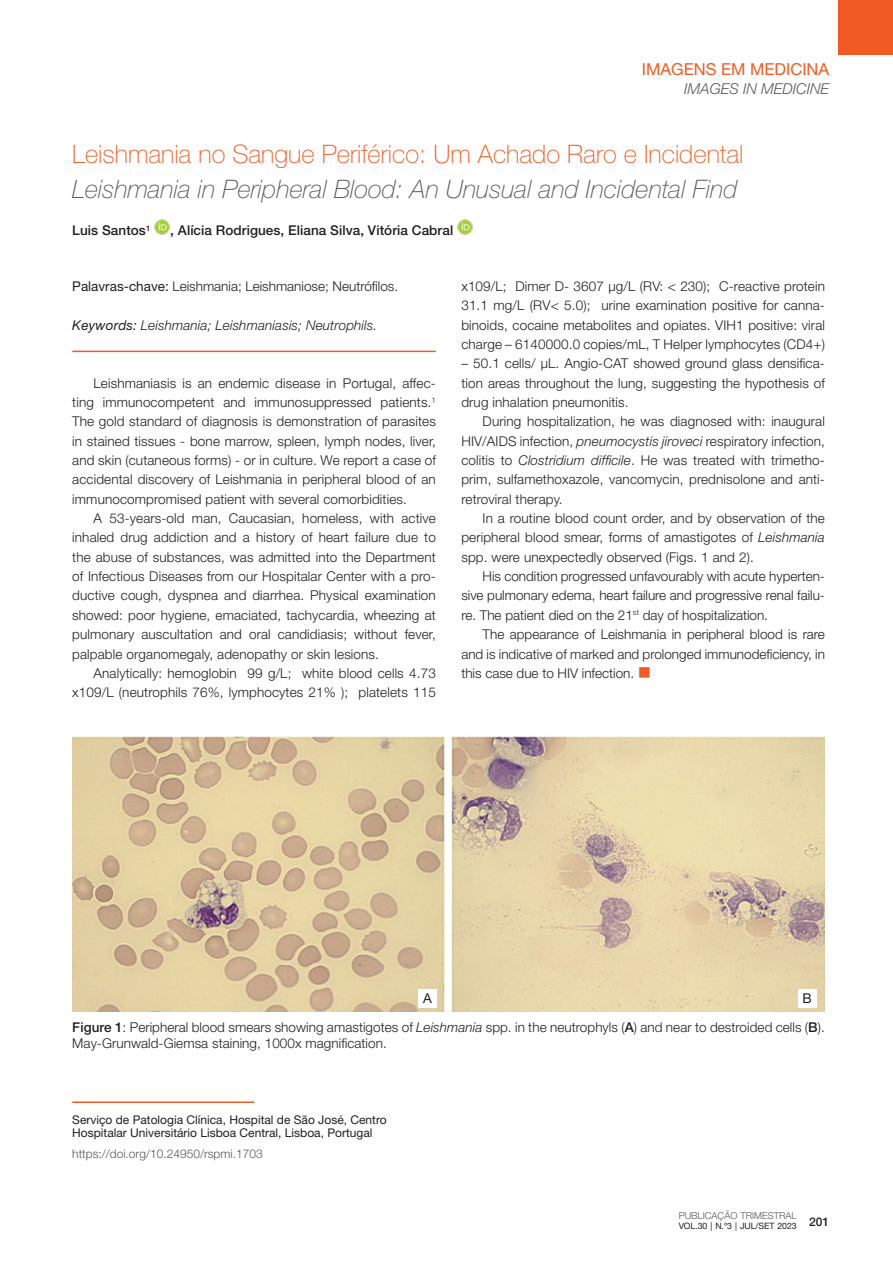
<style>
.page{position:relative;width:893px;height:1263px;background:#fff}
.page>*{position:absolute;margin:0;border:0;box-sizing:border-box;transform-origin:0 0}
.t1{font:italic 100 25.5px "Helvetica Neue LT Std";color:#58595b}
.t2{font:100 25.5px "Helvetica Neue LT Std";color:#f15a22}
.t3{font:16.5px "Helvetica Neue LT Std";color:#f15a22}
.t4{font:italic 300 15px "Helvetica Neue LT Std";color:#58595b}
.t5{font:300 13.5px/19.4px "Helvetica Neue LT Std";letter-spacing:.01em;color:#231f20;text-align:justify}
.t6{font:500 13.5px "Helvetica Neue LT Std";letter-spacing:.005em;color:#231f20}
.t7{font:italic 300 13.5px "Helvetica Neue LT Std";letter-spacing:.01em;color:#231f20}
.t8{font:13.5px "Helvetica Neue LT Std";color:#231f20}
.t9{font:12px/13.5px "Helvetica Neue LT Std";color:#231f20}
.t10{font:300 12px "Helvetica Neue LT Std";color:#58595b}
.t11{font:500 12px "Helvetica Neue LT Std";color:#231f20}
.t12{font:300 9.6px "Helvetica Neue LT Std";color:#58595b}
.t13{font:8.7px "Helvetica Neue LT Std";letter-spacing:-.005em;color:#231f20}
.s1{font-weight:400}
.s2{font-style:italic}
.s3{color:#f15a22}
.s4{font-weight:500}
</style>
<div class="page">
<div style="left:838px;top:0;width:55px;height:55px;background:#f15a22"></div>
<img style="left:154px;top:219px;width:16px;height:16px">
<img style="left:457px;top:219px;width:16px;height:16px">
<hr style="left:72px;top:351px;width:364px;height:1px;background:#f15a22">
<hr style="left:72px;top:1101px;width:182px;height:2px;background:#f15a22">
<img style="left:72px;top:736px;width:753px;height:276px">
<div style="left:418px;top:989px;width:19px;height:18px;background:#fff"></div>
<div style="left:798px;top:989px;width:18px;height:18px;background:#fff"></div>
<p class="t3" style="left:642px;top:59px;width:189px">IMAGENS EM MEDICINA</p>
<p class="t4" style="left:684px;top:80px;width:147px">IMAGES IN MEDICINE</p>
<h1 class="t2" style="left:72px;top:139px;width:673px">Leishmania no Sangue Periférico: Um Achado Raro e Incidental</h1>
<h1 class="t1" style="left:72px;top:174px;width:667px">Leishmania in Peripheral Blood: An Unusual and Incidental Find</h1>
<p class="t6" style="left:72px;top:222px;width:80px">Luis Santos<sup>1</sup></p>
<p class="t6" style="left:170px;top:222px;width:284px">, Alícia Rodrigues, Eliana Silva, Vitória Cabral</p>
<p class="t5" style="left:72px;top:276px;width:327px"><span class="s1">Palavras-chave:</span> Leishmania; Leishmaniose; Neutrófilos.</p>
<p class="t7" style="left:72px;top:317px;width:306px"><span class="s1">Keywords:</span> Leishmania; Leishmaniasis; Neutrophils.</p>
<p class="t5" style="left:72px;top:373px;width:365px;text-indent:21px">Leishmaniasis is an endemic disease in Portugal, affec&shy;ting immunocompetent and immunosuppressed patients.<sup>1<br></sup>The gold standard of diagnosis is demonstration of parasites in stained tissues - bone marrow, spleen, lymph nodes, liver, and skin (cutaneous forms) - or in culture. We report a case of accidental discovery of Leishmania in peripheral blood of an immunocompromised patient with several comorbidities.</p>
<p class="t5" style="left:72px;top:508px;width:365px;text-indent:21px">A 53-years-old man, Caucasian, homeless, with active inhaled drug addiction and a history of heart failure due to the abuse of substances, was admitted into the Department of Infectious Diseases from our Hospitalar Center with a pro&shy;ductive cough, dyspnea and diarrhea. Physical examination showed: poor hygiene, emaciated, tachycardia, wheezing at pulmonary auscultation and oral candidiasis; without fever, palpable organomegaly, adenopathy or skin lesions.</p>
<p class="t5" style="left:72px;top:663px;width:365px;text-align:right">Analytically: hemoglobin 99 g/L; white blood cells 4.73 x109/L (neutrophils 76%, lymphocytes 21% ); platelets 115</p>
<p class="t5" style="left:461px;top:276px;width:365px">x109/L; Dimer D- 3607 µg/L (RV: &lt; 230); C-reactive protein 31.1 mg/L (RV&lt; 5.0); urine examination positive for canna&shy;binoids, cocaine metabolites and opiates. VIH1 positive: viral charge – 6140000.0 copies/mL, T Helper lymphocytes (CD4+)</p>
<p class="t5" style="left:461px;top:353px;width:365px">– 50.1 cells/ µL. Angio-CAT showed ground glass densifica&shy;tion areas throughout the lung, suggesting the hypothesis of drug inhalation pneumonitis.</p>
<p class="t5" style="left:461px;top:412px;width:365px;text-indent:21px">During hospitalization, he was diagnosed with: inaugural HIV/AIDS infection, <span class="s2">pneumocystis jiroveci</span> respiratory infection, colitis to <span class="s2">Clostridium difficile</span>. He was treated with trimetho&shy;prim, sulfamethoxazole, vancomycin, prednisolone and anti&shy;retroviral therapy.</p>
<p class="t5" style="left:461px;top:508px;width:365px;text-indent:21px">In a routine blood count order, and by observation of the peripheral blood smear, forms of amastigotes of <span class="s2">Leishmania </span>spp. were unexpectedly observed (Figs. 1 and 2).</p>
<p class="t5" style="left:461px;top:566px;width:365px;text-indent:21px">His condition progressed unfavourably with acute hyperten&shy;sive pulmonary edema, heart failure and progressive renal failu&shy;re. The patient died on the 21<sup>st</sup> day of hospitalization.</p>
<p class="t5" style="left:461px;top:624px;width:365px;text-indent:21px">The appearance of Leishmania in peripheral blood is rare and is indicative of marked and prolonged immunodeficiency, in this case due to HIV infection. <span class="s3">■</span></p>
<p class="t8" style="left:423px;top:990px;width:10px">A</p>
<p class="t8" style="left:803px;top:990px;width:11px">B</p>
<p class="t5" style="left:72px;top:1019px;width:754px;line-height:16.2px"><span class="s4">Figure 1</span>: Peripheral blood smears showing amastigotes of <span class="s2">Leishmania</span> spp. in the neutrophyls (<span class="s4">A</span>) and near to destroided cells (<span class="s4">B</span>).<br>May-Grunwald-Giemsa staining, 1000x magnification.</p>
<p class="t9" style="left:72px;top:1112px;width:316px">Serviço de Patologia Clínica, Hospital de São José, Centro<br>Hospitalar Universitário Lisboa Central, Lisboa, Portugal</p>
<p class="t10" style="left:72px;top:1147px;width:192px">https://doi.org/10.24950/rspmi.1703</p>
<p class="t12" style="left:679px;top:1209px;width:120px">PUBLICAÇÃO TRIMESTRAL</p>
<p class="t13" style="left:679px;top:1221px;width:120px">VOL.30 | N.º3 | JUL/SET 2023</p>
<p class="t11" style="left:809px;top:1215px;width:22px">201</p>
</div>
